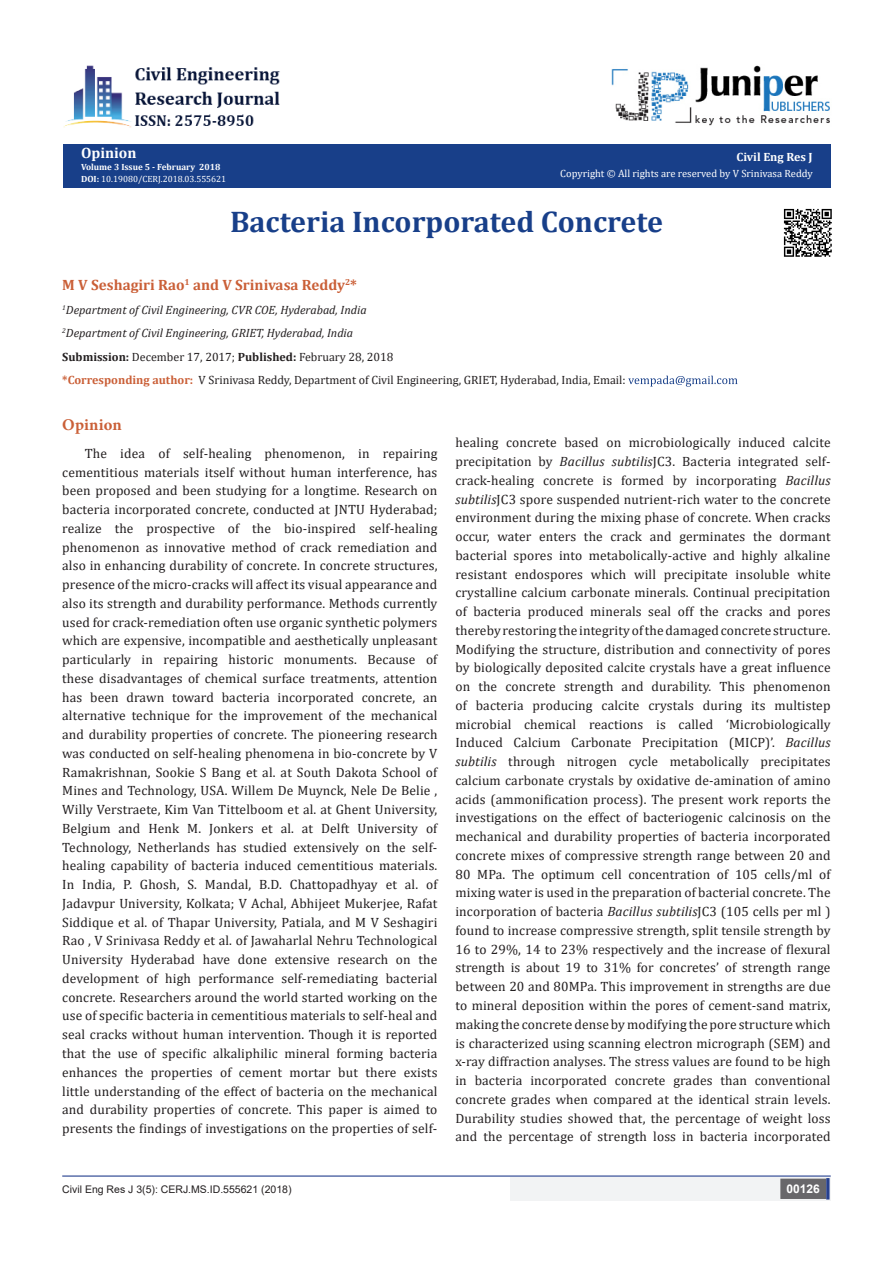
<style>
.page{position:relative;width:893px;height:1263px;background:#fff}
.page>*{position:absolute;margin:0;border:0;box-sizing:border-box;transform-origin:0 0}
.t1{font:700 30px "Cambria";color:#183f89}
.List_Paragraph{font:700 16.5px "Minion Pro";letter-spacing:.01em;color:#ca5f37}
.t2{font:700 15px "Cambria";color:#ca5f37}
.t3{font:700 15px "Cambria";color:#fff}
.List_Paragraph-2{font:13.5px/18.8px "Cambria";letter-spacing:.01em;color:#231f20;text-align:justify}
.t4{font:12px "Cambria";color:#231f20}
.t5{font:italic 12px "Cambria";color:#231f20}
.t6{font:700 12px "Cambria";color:#fff}
.t7{font:700 12px "Arial";color:#fff}
.t8{font:10.5px "Cambria";color:#fff}
.t9{font:10.5px "Arial";color:#231f20}
.t10{font:9px "Cambria";color:#fff}
.t11{font:700 9px "Cambria";color:#fff}
.s1{font-weight:700}
.s2{font-weight:700;color:#ca5f37}
.s3{font-style:italic}
</style>
<div class="page">
<div style="left:63px;top:144px;width:768px;height:43px;background:#183f89"></div>
<svg style="left:628px;top:376px;width:109px;height:11px"></svg>
<hr style="left:62px;top:1175px;width:769px;height:1px;background:#253f8e">
<div style="left:510px;top:1177px;width:321px;height:24px;background:#f2f3f4"></div>
<div style="left:781px;top:1179px;width:44px;height:19px;background:#68676a"></div>
<div style="left:780px;top:1178px;width:46px;height:21px;border:2px solid #68676a"></div>
<div style="left:826px;top:1178px;width:3px;height:21px;background:#253f8e;border:2px solid #253f8e"></div>
<img style="left:612px;top:65px;width:218px;height:61px">
<img style="left:63px;top:65px;width:217px;height:63px">
<img style="left:783px;top:208px;width:49px;height:49px">
<p class="t3" style="left:81px;top:142px;width:57px">Opinion</p>
<p class="t11" style="left:81px;top:160px;width:141px">Volume 3 Issue 5 - February 2018</p>
<p class="t10" style="left:81px;top:174px;width:147px"><span class="s1">DOI:</span> 10.19080/CERJ.2018.03.555621</p>
<p class="t6" style="left:736px;top:148px;width:78px">Civil Eng Res J</p>
<p class="t8" style="left:560px;top:167px;width:254px">Copyright © All rights are reserved by V Srinivasa Reddy</p>
<p class="t1" style="left:230px;top:200px;width:434px">Bacteria Incorporated Concrete</p>
<p class="t2" style="left:62px;top:275px;width:296px">M V Seshagiri Rao<sup>1</sup> and V Srinivasa Reddy<sup>2</sup>*</p>
<p class="t5" style="left:62px;top:301px;width:306px"><sup>1</sup>Department of Civil Engineering, CVR COE, Hyderabad, India</p>
<p class="t5" style="left:62px;top:325px;width:292px"><sup>2</sup>Department of Civil Engineering, GRIET, Hyderabad, India</p>
<p class="t4" style="left:62px;top:349px;width:333px"><span class="s1">Submission:</span> December 17, 2017; <span class="s1">Published:</span> February 28, 2018</p>
<p class="t4" style="left:62px;top:373px;width:565px"><span class="s2">*Corresponding author:</span> V Srinivasa Reddy, Department of Civil Engineering, GRIET, Hyderabad, India, Email:</p>
<p class="List_Paragraph" style="left:62px;top:413px;width:61px">Opinion</p>
<p class="List_Paragraph-2" style="left:62px;top:444px;width:377px;text-indent:22px">The idea of self-healing phenomenon, in repairing cementitious materials itself without human interference, has been proposed and been studying for a longtime. Research on bacteria incorporated concrete, conducted at JNTU Hyderabad; realize the prospective of the bio-inspired self-healing phenomenon as innovative method of crack remediation and also in enhancing durability of concrete. In concrete structures, presence of the micro-cracks will affect its visual appearance and also its strength and durability performance. Methods currently used for crack-remediation often use organic synthetic polymers which are expensive, incompatible and aesthetically unpleasant particularly in repairing historic monuments. Because of these disadvantages of chemical surface treatments, attention has been drawn toward bacteria incorporated concrete, an alternative technique for the improvement of the mechanical and durability properties of concrete. The pioneering research was conducted on self-healing phenomena in bio-concrete by V Ramakrishnan, Sookie S Bang et al. at South Dakota School of Mines and Technology, USA. Willem De Muynck, Nele De Belie , Willy Verstraete, Kim Van Tittelboom et al. at Ghent University, Belgium and Henk M. Jonkers et al. at Delft University of Technology, Netherlands has studied extensively on the self&shy;healing capability of bacteria induced cementitious materials.<br>In India, P. Ghosh, S. Mandal, B.D. Chattopadhyay et al. of Jadavpur University, Kolkata; V Achal, Abhijeet Mukerjee, Rafat Siddique et al. of Thapar University, Patiala, and M V Seshagiri Rao , V Srinivasa Reddy et al. of Jawaharlal Nehru Technological University Hyderabad have done extensive research on the development of high performance self-remediating bacterial concrete. Researchers around the world started working on the use of specific bacteria in cementitious materials to self-heal and seal cracks without human intervention. Though it is reported that the use of specific alkaliphilic mineral forming bacteria enhances the properties of cement mortar but there exists little understanding of the effect of bacteria on the mechanical and durability properties of concrete. This paper is aimed to presents the findings of investigations on the properties of self-</p>
<p class="List_Paragraph-2" style="left:455px;top:433px;width:377px">healing concrete based on microbiologically induced calcite precipitation by <span class="s3">Bacillus subtilis</span>JC3. Bacteria integrated self&shy;crack-healing concrete is formed by incorporating <span class="s3">Bacillus subtilis</span>JC3 spore suspended nutrient-rich water to the concrete environment during the mixing phase of concrete. When cracks occur, water enters the crack and germinates the dormant bacterial spores into metabolically-active and highly alkaline resistant endospores which will precipitate insoluble white crystalline calcium carbonate minerals. Continual precipitation of bacteria produced minerals seal off the cracks and pores thereby restoring the integrity of the damaged concrete structure.<br>Modifying the structure, distribution and connectivity of pores by biologically deposited calcite crystals have a great influence on the concrete strength and durability. This phenomenon of bacteria producing calcite crystals during its multistep microbial chemical reactions is called ‘Microbiologically Induced Calcium Carbonate Precipitation (MICP)’. <span class="s3">Bacillus subtilis</span> through nitrogen cycle metabolically precipitates calcium carbonate crystals by oxidative de-amination of amino acids (ammonification process). The present work reports the investigations on the effect of bacteriogenic calcinosis on the mechanical and durability properties of bacteria incorporated concrete mixes of compressive strength range between 20 and 80 MPa. The optimum cell concentration of 105 cells/ml of mixing water is used in the preparation of bacterial concrete. The incorporation of bacteria <span class="s3">Bacillus subtilis</span>JC3 (105 cells per ml ) found to increase compressive strength, split tensile strength by 16 to 29%, 14 to 23% respectively and the increase of flexural strength is about 19 to 31% for concretes’ of strength range between 20 and 80MPa. This improvement in strengths are due to mineral deposition within the pores of cement-sand matrix, making the concrete dense by modifying the pore structure which is characterized using scanning electron micrograph (SEM) and x-ray diffraction analyses. The stress values are found to be high in bacteria incorporated concrete grades than conventional concrete grades when compared at the identical strain levels.<br>Durability studies showed that, the percentage of weight loss and the percentage of strength loss in bacteria incorporated</p>
<p class="t9" style="left:62px;top:1182px;width:231px">Civil Eng Res J 3(5): CERJ.MS.ID.555621 (2018)</p>
<p class="t7" style="left:787px;top:1180px;width:35px">00126</p>
</div>
